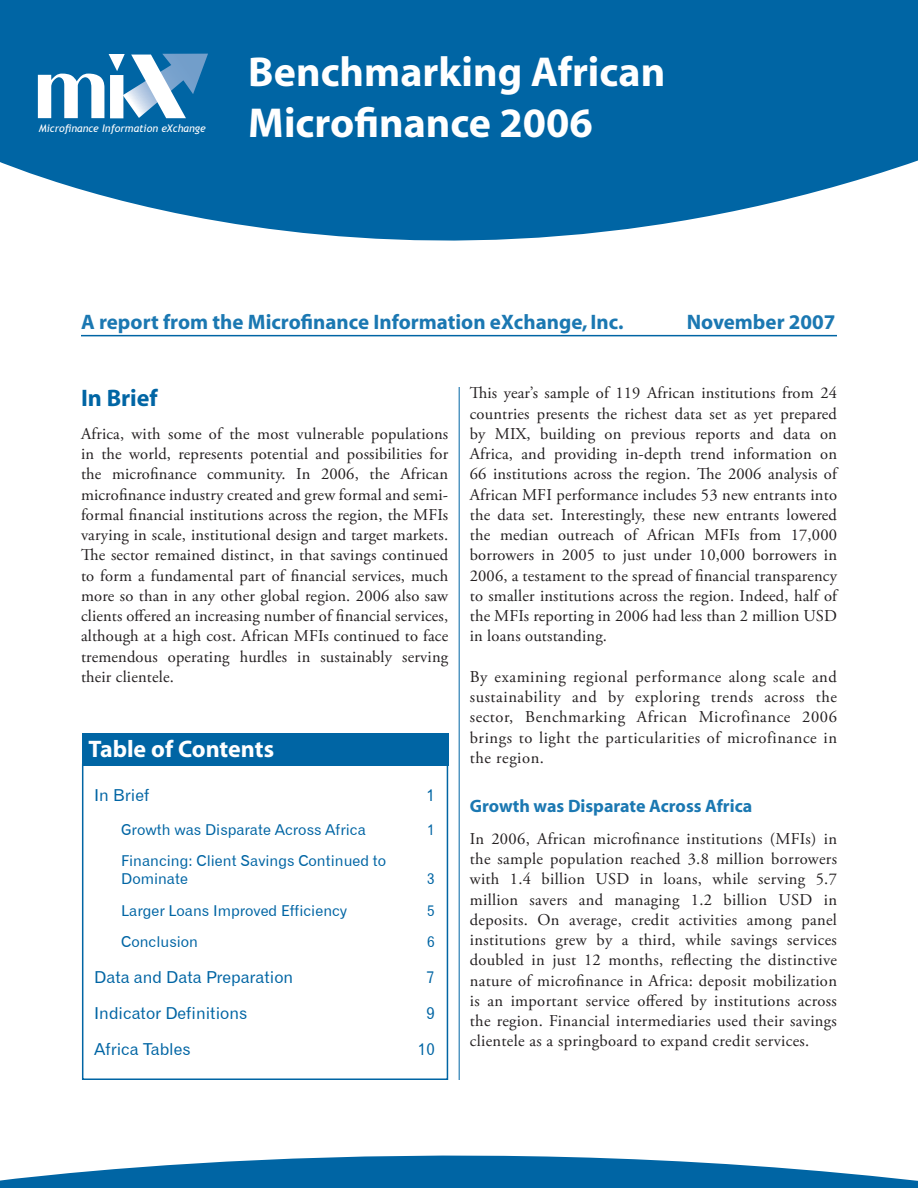
<style>
.page{position:relative;width:918px;height:1188px;background:#fff}
.page>*{position:absolute;margin:0;border:0;box-sizing:border-box;transform-origin:0 0}
.t1{font:700 42px/50.4px "Myriad";color:#fff}
.t2{font:700 24px "Myriad";color:#fff}
.t3{font:700 24px "Myriad";color:#0065a4}
.t4{font:700 21px "Myriad";color:#1b78b2}
.t5{font:700 18px "Myriad";color:#1b78b2}
.t6{font:16.5px/20.2px "Adobe Garamond Pro";letter-spacing:.015em;color:#231f20;text-align:justify}
.t7{font:16.5px "Gothic 720 BT Roman B";color:#0065a4}
.t8{font:15px/18px "Gothic 720 BT Roman B";color:#0065a4}
.t9{font:italic 10.5px "Trebuchet MS";color:#fff}
</style>
<div class="page">
<svg style="left:0;top:0;width:918px;height:337px;fill:#0065a4"></svg>
<hr style="left:81px;top:335px;width:756px;height:1px;background:#0065a4">
<hr style="left:459px;top:387px;width:1px;height:693px;background:#0065a4">
<svg style="left:0;top:1155px;width:918px;height:33px;fill:#0065a4"></svg>
<div style="left:82px;top:764px;width:366px;height:316px;border:2px solid #0065a4"></div>
<div style="left:82px;top:733px;width:366px;height:32px;background:#0065a4"></div>
<div style="left:38px;top:51px;width:169px;height:67px;border:2px solid #0065a4"></div>
<svg style="left:38px;top:54px;width:170px;height:64px"></svg>
<svg style="left:817px;top:62px;width:5px;height:12px"></svg>
<p class="t9" style="left:39px;top:122px;width:168px">Microfinance Information eXchange</p>
<h1 class="t1" style="left:248px;top:49px;width:419px">Benchmarking African<br>Microfinance 2006</h1>
<p class="t4" style="left:81px;top:311px;width:544px">A report from the Microfinance Information eXchange, Inc.</p>
<p class="t4" style="left:687px;top:311px;width:150px">November 2007</p>
<h2 class="t3" style="left:81px;top:385px;width:78px">In Brief</h2>
<p class="t6" style="left:81px;top:424px;width:369px">Africa, with some of the most vulnerable populations in the world, represents potential and possibilities for the microfinance community. In 2006, the African microfinance industry created and grew formal and semi&shy;formal financial institutions across the region, the MFIs varying in scale, institutional design and target markets.<br>The sector remained distinct, in that savings continued to form a fundamental part of financial services, much more so than in any other global region. 2006 also saw clients offered an increasing number of financial services, although at a high cost. African MFIs continued to face tremendous operating hurdles in sustainably serving their clientele.</p>
<h2 class="t2" style="left:88px;top:736px;width:187px">Table of Contents</h2>
<p class="t7" style="left:94px;top:785px;width:57px">In Brief</p>
<p class="t7" style="left:426px;top:785px;width:10px">1</p>
<p class="t8" style="left:121px;top:820px;width:246px">Growth was Disparate Across Africa</p>
<p class="t8" style="left:427px;top:820px;width:9px">1</p>
<p class="t8" style="left:121px;top:852px;width:266px">Financing: Client Savings Continued to<br>Dominate</p>
<p class="t8" style="left:427px;top:870px;width:9px">3</p>
<p class="t8" style="left:121px;top:901px;width:228px">Larger Loans Improved Efficiency</p>
<p class="t8" style="left:427px;top:901px;width:9px">5</p>
<p class="t8" style="left:121px;top:933px;width:78px">Conclusion</p>
<p class="t8" style="left:427px;top:933px;width:9px">6</p>
<p class="t7" style="left:94px;top:968px;width:201px">Data and Data Preparation</p>
<p class="t7" style="left:426px;top:968px;width:10px">7</p>
<p class="t7" style="left:94px;top:1004px;width:155px">Indicator Definitions</p>
<p class="t7" style="left:426px;top:1004px;width:10px">9</p>
<p class="t7" style="left:94px;top:1040px;width:98px">Africa Tables</p>
<p class="t7" style="left:418px;top:1040px;width:18px">10</p>
<p class="t6" style="left:470px;top:383px;width:369px">This year’s sample of 119 African institutions from 24 countries presents the richest data set as yet prepared by MIX, building on previous reports and data on Africa, and providing in-depth trend information on 66 institutions across the region. The 2006 analysis of African MFI performance includes 53 new entrants into the data set. Interestingly, these new entrants lowered the median outreach of African MFIs from 17,000 borrowers in 2005 to just under 10,000 borrowers in 2006, a testament to the spread of financial transparency to smaller institutions across the region. Indeed, half of the MFIs reporting in 2006 had less than 2 million USD in loans outstanding.</p>
<p class="t6" style="left:470px;top:667px;width:369px">By examining regional performance along scale and sustainability and by exploring trends across the sector, Benchmarking African Microfinance 2006 brings to light the particularities of microfinance in the region.</p>
<p class="t5" style="left:470px;top:797px;width:284px">Growth was Disparate Across Africa</p>
<p class="t6" style="left:470px;top:829px;width:369px">In 2006, African microfinance institutions (MFIs) in the sample population reached 3.8 million borrowers with 1.4 billion USD in loans, while serving 5.7 million savers and managing 1.2 billion USD in deposits. On average, credit activities among panel institutions grew by a third, while savings services doubled in just 12 months, reflecting the distinctive nature of microfinance in Africa: deposit mobilization is an important service offered by institutions across the region. Financial intermediaries used their savings clientele as a springboard to expand credit services.</p>
</div>
